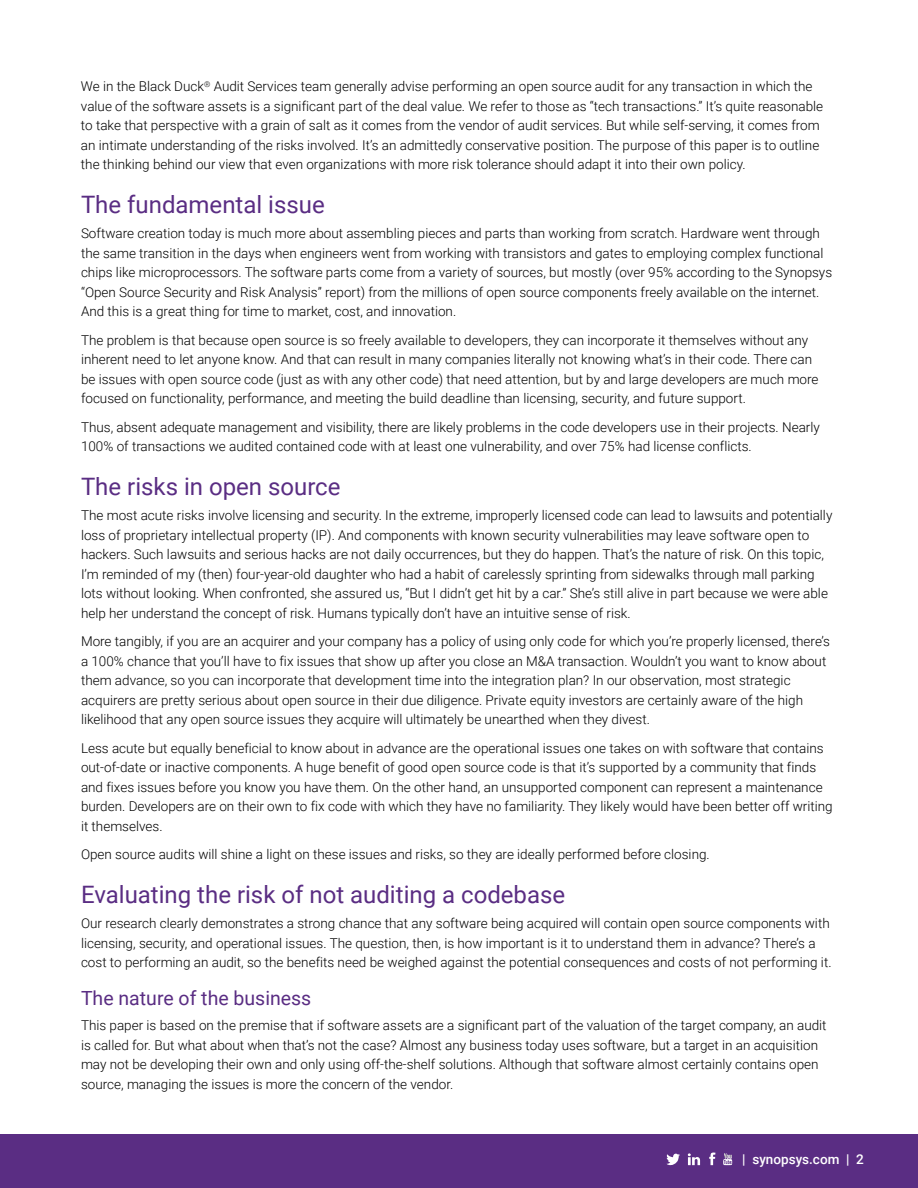
<style>
.page{position:relative;width:918px;height:1188px;background:#fff}
.page>*{position:absolute;margin:0;border:0;box-sizing:border-box;transform-origin:0 0}
.t1{font:24px "Roboto";color:#5a2d83}
.t2{font:19.5px "Roboto";color:#5a2d83}
.t3{font:300 13.5px/19.5px "Roboto";color:#000}
.t4{font:500 13.5px "Roboto";color:#fff}
</style>
<div class="page">
<div style="left:0;top:1134px;width:918px;height:54px;background:#5a2d83"></div>
<svg style="left:667px;top:1153px;width:13px;height:12px"></svg>
<svg style="left:709px;top:1152px;width:7px;height:13px"></svg>
<svg style="left:723px;top:1153px;width:9px;height:12px"></svg>
<svg style="left:688px;top:1153px;width:12px;height:12px"></svg>
<p class="t3" style="left:81px;top:76px;width:744px">We in the Black Duck<sup>®</sup> Audit Services team generally advise performing an open source audit for any transaction in which the value of the software assets is a significant part of the deal value. We refer to those as “tech transactions.” It’s quite reasonable to take that perspective with a grain of salt as it comes from the vendor of audit services. But while self-serving, it comes from an intimate understanding of the risks involved. It’s an admittedly conservative position. The purpose of this paper is to outline the thinking behind our view that even organizations with more risk tolerance should adapt it into their own policy.</p>
<h1 class="t1" style="left:81px;top:187px;width:245px">The fundamental issue</h1>
<p class="t3" style="left:81px;top:223px;width:753px">Software creation today is much more about assembling pieces and parts than working from scratch. Hardware went through the same transition in the days when engineers went from working with transistors and gates to employing complex functional chips like microprocessors. The software parts come from a variety of sources, but mostly (over 95% according to the Synopsys “Open Source Security and Risk Analysis” report) from the millions of open source components freely available on the internet.<br>And this is a great thing for time to market, cost, and innovation.</p>
<p class="t3" style="left:81px;top:330px;width:739px">The problem is that because open source is so freely available to developers, they can incorporate it themselves without any inherent need to let anyone know. And that can result in many companies literally not knowing what’s in their code. There can be issues with open source code (just as with any other code) that need attention, but by and large developers are much more focused on functionality, performance, and meeting the build deadline than licensing, security, and future support.</p>
<p class="t3" style="left:81px;top:417px;width:740px">Thus, absent adequate management and visibility, there are likely problems in the code developers use in their projects. Nearly<br>100% of transactions we audited contained code with at least one vulnerability, and over 75% had license conflicts.</p>
<h1 class="t1" style="left:81px;top:469px;width:261px">The risks in open source</h1>
<p class="t3" style="left:81px;top:505px;width:753px">The most acute risks involve licensing and security. In the extreme, improperly licensed code can lead to lawsuits and potentially loss of proprietary intellectual property (IP). And components with known security vulnerabilities may leave software open to hackers. Such lawsuits and serious hacks are not daily occurrences, but they do happen. That’s the nature of risk. On this topic, I’m reminded of my (then) four-year-old daughter who had a habit of carelessly sprinting from sidewalks through mall parking lots without looking. When confronted, she assured us, “But I didn’t get hit by a car.” She’s still alive in part because we were able help her understand the concept of risk. Humans typically don’t have an intuitive sense of risk.</p>
<p class="t3" style="left:81px;top:631px;width:750px">More tangibly, if you are an acquirer and your company has a policy of using only code for which you’re properly licensed, there’s a 100% chance that you’ll have to fix issues that show up after you close an M&amp;A transaction. Wouldn’t you want to know about them advance, so you can incorporate that development time into the integration plan? In our observation, most strategic acquirers are pretty serious about open source in their due diligence. Private equity investors are certainly aware of the high likelihood that any open source issues they acquire will ultimately be unearthed when they divest.</p>
<p class="t3" style="left:81px;top:738px;width:753px">Less acute but equally beneficial to know about in advance are the operational issues one takes on with software that contains out-of-date or inactive components. A huge benefit of good open source code is that it’s supported by a community that finds and fixes issues before you know you have them. On the other hand, an unsupported component can represent a maintenance burden. Developers are on their own to fix code with which they have no familiarity. They likely would have been better off writing it themselves.</p>
<p class="t3" style="left:81px;top:844px;width:630px">Open source audits will shine a light on these issues and risks, so they are ideally performed before closing.</p>
<h1 class="t1" style="left:81px;top:877px;width:486px">Evaluating the risk of not auditing a codebase</h1>
<p class="t3" style="left:81px;top:913px;width:752px">Our research clearly demonstrates a strong chance that any software being acquired will contain open source components with licensing, security, and operational issues. The question, then, is how important is it to understand them in advance? There’s a cost to performing an audit, so the benefits need be weighed against the potential consequences and costs of not performing it.</p>
<h2 class="t2" style="left:81px;top:984px;width:232px">The nature of the business</h2>
<p class="t3" style="left:81px;top:1015px;width:747px">This paper is based on the premise that if software assets are a significant part of the valuation of the target company, an audit is called for. But what about when that’s not the case? Almost any business today uses software, but a target in an acquisition may not be developing their own and only using off-the-shelf solutions. Although that software almost certainly contains open source, managing the issues is more the concern of the vendor.</p>
<p class="t4" style="left:742px;top:1149px;width:123px">| synopsys.com | 2</p>
</div>
